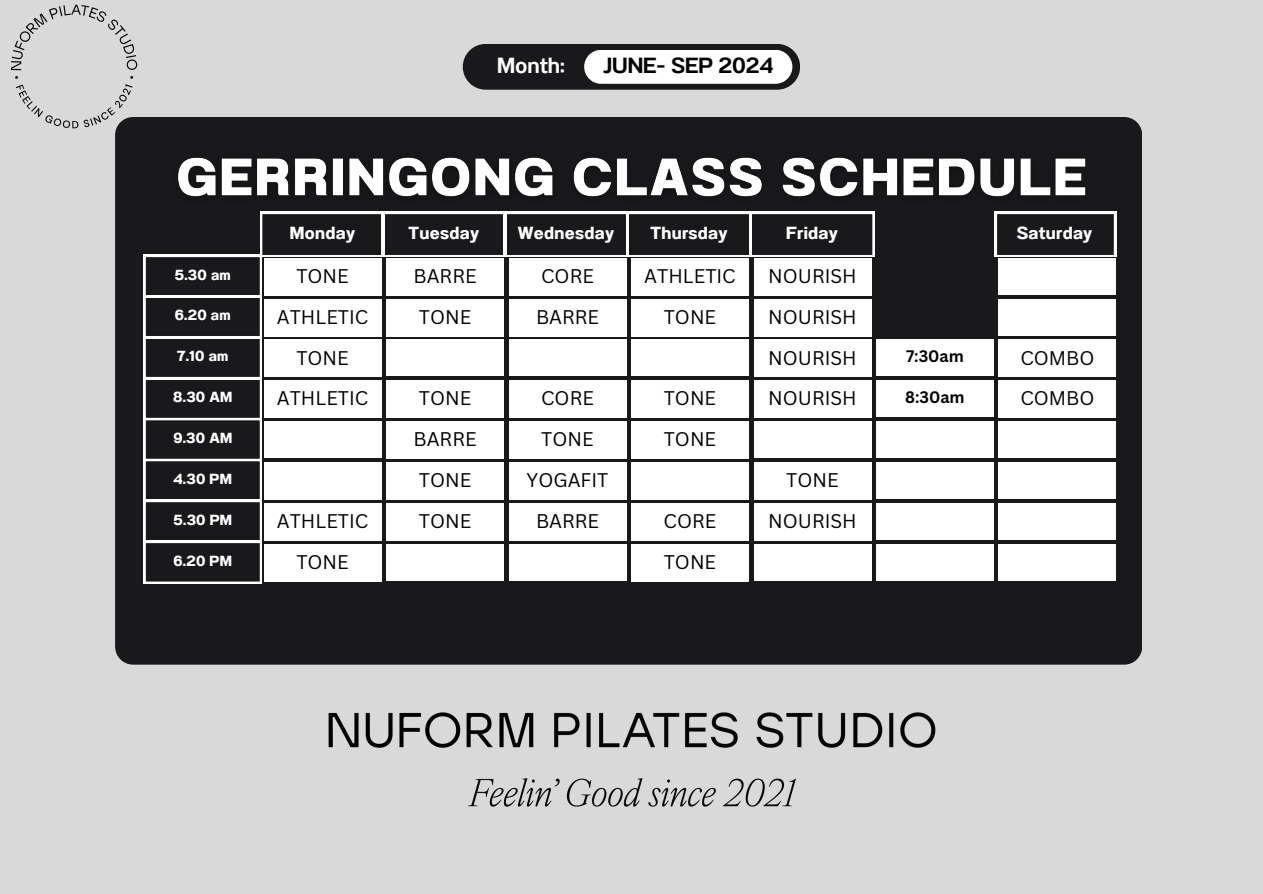
<style>
.page{position:relative;width:1263px;height:894px;background:#fff}
.page>*{position:absolute;margin:0;border:0;box-sizing:border-box;transform-origin:0 0}
.t1{font:600 21.9px "Anantason";color:#000}
.t2{font:600 21.9px "Anantason";color:#fff}
.t3{font:19.2px "Canva Sans";color:#000}
.t4{font:700 17.55px "Anantason";letter-spacing:.02em;color:#fff}
.t5{font:700 16.2px "Canva Sans";color:#000}
.t6{font:700 14.55px "Anantason";letter-spacing:.02em;color:#fff}
</style>
<div class="page">
<div style="left:0;top:0;width:1263px;height:893px;background:#d9d9d9"></div>
<div style="left:115px;top:117px;width:1026px;height:547px;background:#19181b"></div>
<svg style="left:995px;top:212px;width:121px;height:45px;background:#363538"></svg>
<svg style="left:144px;top:212px;width:730px;height:371px;background:#353437"></svg>
<div style="left:264px;top:258px;width:117px;height:37px;background:#fff"></div>
<div style="left:264px;top:503px;width:117px;height:37px;background:#fff"></div>
<div style="left:264px;top:380px;width:117px;height:38px;background:#fff"></div>
<div style="left:264px;top:299px;width:117px;height:37px;background:#fff"></div>
<div style="left:264px;top:544px;width:117px;height:37px;background:#fff"></div>
<div style="left:264px;top:421px;width:117px;height:37px;background:#fff"></div>
<div style="left:264px;top:339px;width:117px;height:38px;background:#fff"></div>
<div style="left:264px;top:462px;width:117px;height:37px;background:#fff"></div>
<div style="left:386px;top:258px;width:118px;height:37px;background:#fff"></div>
<div style="left:386px;top:503px;width:118px;height:37px;background:#fff"></div>
<div style="left:386px;top:380px;width:118px;height:38px;background:#fff"></div>
<div style="left:386px;top:299px;width:118px;height:37px;background:#fff"></div>
<div style="left:386px;top:544px;width:118px;height:36px;background:#fff"></div>
<div style="left:386px;top:421px;width:118px;height:37px;background:#fff"></div>
<div style="left:386px;top:339px;width:118px;height:37px;background:#fff"></div>
<div style="left:386px;top:462px;width:118px;height:37px;background:#fff"></div>
<div style="left:509px;top:258px;width:117px;height:37px;background:#fff"></div>
<div style="left:509px;top:503px;width:117px;height:37px;background:#fff"></div>
<div style="left:509px;top:380px;width:117px;height:38px;background:#fff"></div>
<div style="left:509px;top:299px;width:117px;height:37px;background:#fff"></div>
<div style="left:509px;top:544px;width:117px;height:36px;background:#fff"></div>
<div style="left:509px;top:421px;width:117px;height:37px;background:#fff"></div>
<div style="left:509px;top:339px;width:117px;height:37px;background:#fff"></div>
<div style="left:509px;top:462px;width:117px;height:37px;background:#fff"></div>
<div style="left:631px;top:258px;width:118px;height:37px;background:#fff"></div>
<div style="left:631px;top:503px;width:118px;height:37px;background:#fff"></div>
<div style="left:631px;top:380px;width:118px;height:38px;background:#fff"></div>
<div style="left:631px;top:299px;width:118px;height:37px;background:#fff"></div>
<div style="left:631px;top:544px;width:118px;height:37px;background:#fff"></div>
<div style="left:631px;top:421px;width:118px;height:37px;background:#fff"></div>
<div style="left:631px;top:339px;width:118px;height:37px;background:#fff"></div>
<div style="left:631px;top:462px;width:118px;height:37px;background:#fff"></div>
<div style="left:754px;top:258px;width:117px;height:37px;background:#fff"></div>
<div style="left:754px;top:503px;width:117px;height:37px;background:#fff"></div>
<div style="left:754px;top:380px;width:117px;height:38px;background:#fff"></div>
<div style="left:754px;top:299px;width:117px;height:37px;background:#fff"></div>
<div style="left:754px;top:544px;width:117px;height:36px;background:#fff"></div>
<div style="left:754px;top:421px;width:117px;height:37px;background:#fff"></div>
<div style="left:754px;top:339px;width:117px;height:38px;background:#fff"></div>
<div style="left:754px;top:462px;width:117px;height:37px;background:#fff"></div>
<div style="left:876px;top:503px;width:118px;height:36px;background:#fff"></div>
<div style="left:876px;top:380px;width:118px;height:37px;background:#fff"></div>
<div style="left:876px;top:544px;width:118px;height:36px;background:#fff"></div>
<div style="left:876px;top:421px;width:118px;height:37px;background:#fff"></div>
<div style="left:876px;top:339px;width:118px;height:37px;background:#fff"></div>
<div style="left:876px;top:462px;width:118px;height:36px;background:#fff"></div>
<div style="left:999px;top:258px;width:117px;height:36px;background:#fff"></div>
<div style="left:999px;top:503px;width:117px;height:36px;background:#fff"></div>
<div style="left:999px;top:380px;width:117px;height:38px;background:#fff"></div>
<div style="left:999px;top:299px;width:117px;height:36px;background:#fff"></div>
<div style="left:999px;top:544px;width:117px;height:36px;background:#fff"></div>
<div style="left:999px;top:421px;width:117px;height:37px;background:#fff"></div>
<div style="left:999px;top:339px;width:117px;height:38px;background:#fff"></div>
<div style="left:999px;top:462px;width:117px;height:36px;background:#fff"></div>
<div style="left:463px;top:44px;width:337px;height:46px;background:#19181b;border-radius:23px"></div>
<div style="left:584px;top:50px;width:208px;height:34px;background:#fff;border-radius:17px"></div>
<img style="left:328px;top:712px;width:608px;height:95px">
<img style="left:11px;top:4px;width:133px;height:128px">
<img style="left:164px;top:129px;width:937px;height:104px">
<h4 class="t2" style="left:497px;top:53px;width:69px">Month:</h4>
<p class="t1" style="left:604px;top:53px;width:171px">JUNE- SEP 2024</p>
<h4 class="t6" style="left:175px;top:266px;width:58px">5.30 am</h4>
<h4 class="t6" style="left:175px;top:306px;width:57px">6.20 am</h4>
<h6 class="t6" style="left:177px;top:347px;width:53px">7.10 am</h6>
<h6 class="t6" style="left:173px;top:388px;width:61px">8.30 AM</h6>
<h5 class="t6" style="left:173px;top:429px;width:60px">9.30 AM</h5>
<h4 class="t6" style="left:174px;top:470px;width:60px">4.30 PM</h4>
<h4 class="t6" style="left:173px;top:511px;width:60px">5.30 PM</h4>
<p class="t6" style="left:174px;top:552px;width:60px">6.20 PM</p>
<h4 class="t4" style="left:290px;top:222px;width:67px">Monday</h4>
<h4 class="t4" style="left:409px;top:222px;width:72px">Tuesday</h4>
<h4 class="t4" style="left:518px;top:222px;width:98px">Wednesday</h4>
<p class="t4" style="left:650px;top:222px;width:79px">Thursday</p>
<h4 class="t4" style="left:786px;top:222px;width:53px">Friday</h4>
<h4 class="t4" style="left:1017px;top:222px;width:77px">Saturday</h4>
<p class="t3" style="left:296px;top:262px;width:54px">TONE</p>
<h5 class="t3" style="left:414px;top:262px;width:65px">BARRE</h5>
<h4 class="t3" style="left:541px;top:262px;width:54px">CORE</h4>
<h4 class="t3" style="left:644px;top:262px;width:93px">ATHLETIC</h4>
<h4 class="t3" style="left:768px;top:262px;width:90px">NOURISH</h4>
<h5 class="t3" style="left:277px;top:303px;width:93px">ATHLETIC</h5>
<h5 class="t3" style="left:296px;top:344px;width:54px">TONE</h5>
<h4 class="t3" style="left:419px;top:303px;width:54px">TONE</h4>
<h4 class="t3" style="left:536px;top:303px;width:65px">BARRE</h4>
<h4 class="t3" style="left:664px;top:303px;width:54px">TONE</h4>
<h4 class="t3" style="left:768px;top:303px;width:90px">NOURISH</h4>
<h4 class="t3" style="left:768px;top:344px;width:90px">NOURISH</h4>
<h4 class="t5" style="left:906px;top:345px;width:59px">7:30am</h4>
<p class="t3" style="left:1020px;top:344px;width:76px">COMBO</p>
<h2 class="t3" style="left:277px;top:385px;width:93px">ATHLETIC</h2>
<p class="t3" style="left:419px;top:385px;width:54px">TONE</p>
<p class="t3" style="left:541px;top:385px;width:54px">CORE</p>
<p class="t3" style="left:664px;top:385px;width:54px">TONE</p>
<h4 class="t3" style="left:768px;top:385px;width:90px">NOURISH</h4>
<h4 class="t5" style="left:905px;top:386px;width:61px">8:30am</h4>
<h4 class="t3" style="left:1020px;top:385px;width:76px">COMBO</h4>
<h4 class="t3" style="left:414px;top:425px;width:65px">BARRE</h4>
<h4 class="t3" style="left:419px;top:466px;width:54px">TONE</h4>
<h4 class="t3" style="left:541px;top:425px;width:54px">TONE</h4>
<h4 class="t3" style="left:527px;top:466px;width:83px">YOGAFIT</h4>
<p class="t3" style="left:664px;top:425px;width:54px">TONE</p>
<p class="t3" style="left:786px;top:466px;width:54px">TONE</p>
<h3 class="t3" style="left:277px;top:507px;width:93px">ATHLETIC</h3>
<h5 class="t3" style="left:419px;top:507px;width:54px">TONE</h5>
<h4 class="t3" style="left:536px;top:507px;width:65px">BARRE</h4>
<h4 class="t3" style="left:664px;top:507px;width:54px">CORE</h4>
<h4 class="t3" style="left:768px;top:507px;width:90px">NOURISH</h4>
<h5 class="t3" style="left:296px;top:548px;width:54px">TONE</h5>
<h4 class="t3" style="left:664px;top:548px;width:54px">TONE</h4>
</div>
